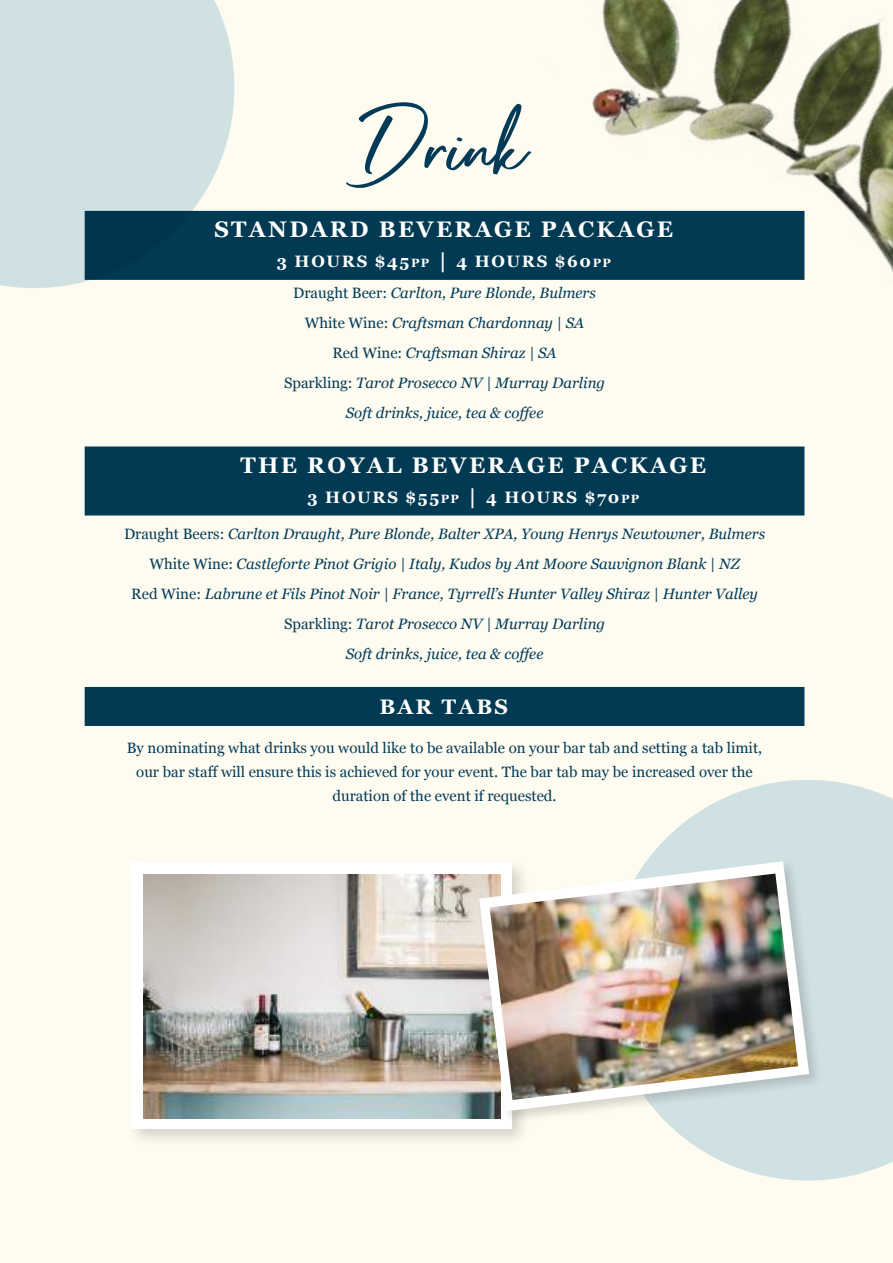
<style>
.page{position:relative;width:893px;height:1263px;background:#fefbf0}
.page>*{position:absolute;margin:0;border:0;box-sizing:border-box;transform-origin:0 0}
.t1{font:123px "Amabillis";color:#023b58}
.t2{font:700 22.5px "Georgia";letter-spacing:.1em;color:#fff}
.t3{font:700 21px "Georgia";letter-spacing:.1em;color:#fff}
.t4{font:700 16.5px "Georgia";letter-spacing:.1em;color:#fff}
.t5{font:italic 15px/30px "Georgia";color:#023b58;text-align:center}
.t6{font:15px/24px "Georgia";color:#023b58;text-align:center}
.s1{font-size:12px}
.s2{font-size:21px}
.s3{font-style:normal}
</style>
<div class="page">
<svg style="left:649px;top:780px;width:244px;height:400px;fill:#d0e1e3"></svg>
<div style="left:0;top:0;width:234px;height:288px;background:#d0e1e3"></div>
<div style="left:85px;top:211px;width:719px;height:69px;background:#023b58"></div>
<div style="left:85px;top:446px;width:719px;height:69px;background:#023b58"></div>
<div style="left:128px;top:858px;width:402px;height:289px;background:#241f1f;opacity:.18"></div>
<div style="left:132px;top:863px;width:380px;height:266px;background:#fff"></div>
<img style="left:144px;top:874px;width:332px;height:244px">
<div style="left:476px;top:858px;width:347px;height:267px;background:#241f1f;opacity:.18"></div>
<svg style="left:479px;top:861px;width:330px;height:250px"></svg>
<img style="left:490px;top:873px;width:308px;height:227px">
<div style="left:85px;top:687px;width:719px;height:39px;background:#023b58"></div>
<img style="left:532px;top:0;width:361px;height:280px">
<img style="left:590px;top:81px;width:59px;height:57px">
<h1 class="t1" style="left:360px;top:56px;width:169px">Drink</h1>
<h2 class="t2" style="left:214px;top:212px;width:460px">STANDARD BEVERAGE PACKAGE</h2>
<p class="t4" style="left:277px;top:249px;width:335px">3 HOURS $45<span class="s1">PP</span> <span class="s2">|</span> 4 HOURS $60<span class="s1">PP</span></p>
<p class="t5" style="left:284px;top:277px;width:323px"><span class="s3">Draught Beer:</span> Carlton, Pure Blonde, Bulmers <span class="s3">White Wine:</span> Craftsman Chardonnay | SA<br><span class="s3">Red Wine:</span> Craftsman Shiraz | SA<br><span class="s3">Sparkling:</span> Tarot Prosecco NV | Murray Darling Soft drinks, juice, tea &amp; coffee</p>
<h2 class="t2" style="left:240px;top:448px;width:467px">THE ROYAL BEVERAGE PACKAGE</h2>
<p class="t4" style="left:308px;top:484px;width:333px">3 HOURS $55<span class="s1">PP</span> <span class="s2">|</span> 4 HOURS $70<span class="s1">PP</span></p>
<p class="t5" style="left:124px;top:518px;width:643px"><span class="s3">Draught Beers:</span> Carlton Draught, Pure Blonde, Balter XPA, Young Henrys Newtowner, Bulmers <span class="s3">White Wine:</span> Castleforte Pinot Grigio | Italy, Kudos by Ant Moore Sauvignon Blank | NZ<br><span class="s3">Red Wine:</span> Labrune et Fils Pinot Noir | France, Tyrrell’s Hunter Valley Shiraz | Hunter Valley <span class="s3">Sparkling:</span> Tarot Prosecco NV | Murray Darling<br>Soft drinks, juice, tea &amp; coffee</p>
<h3 class="t3" style="left:380px;top:691px;width:130px">BAR TABS</h3>
<p class="t6" style="left:127px;top:736px;width:637px">By nominating what drinks you would like to be available on your bar tab and setting a tab limit, our bar staff will ensure this is achieved for your event. The bar tab may be increased over the duration of the event if requested.</p>
</div>
